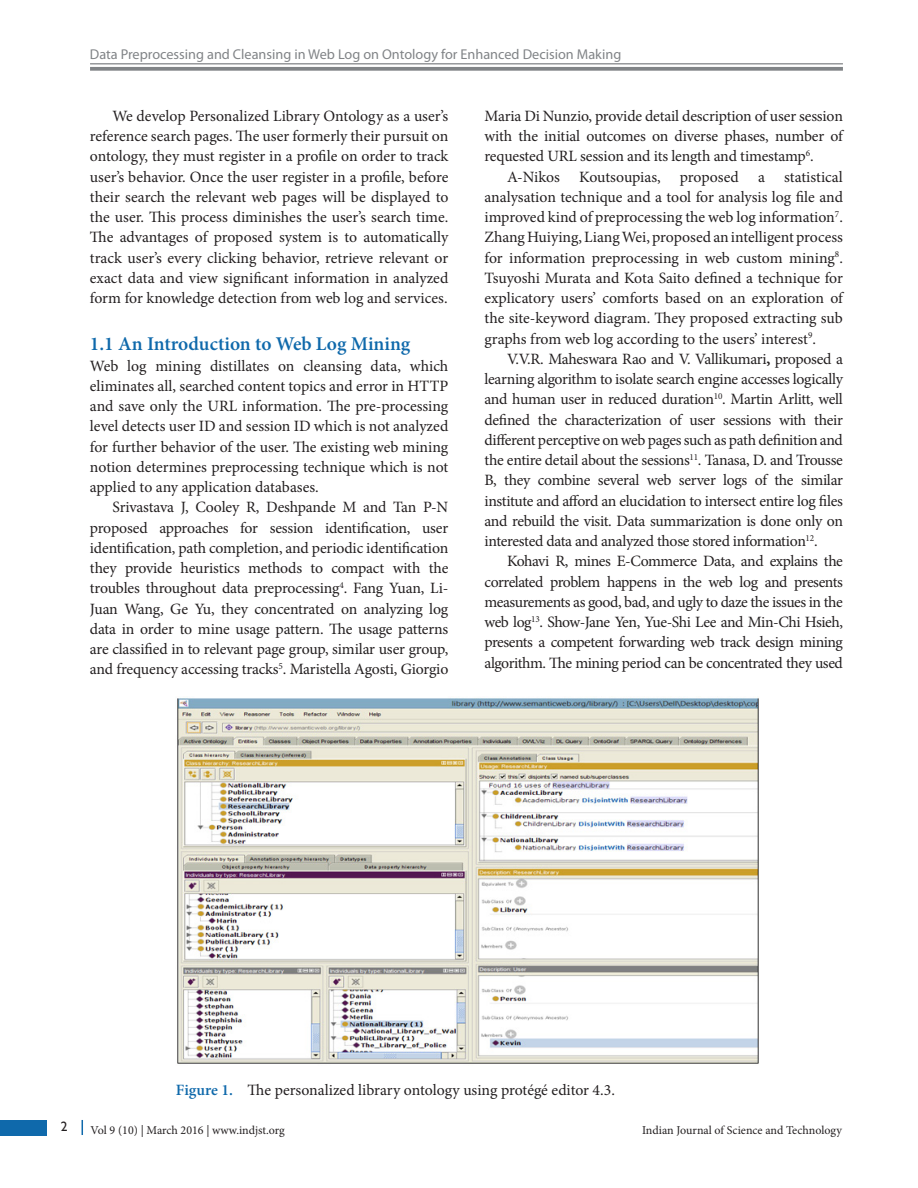
<style>
.page{position:relative;width:918px;height:1188px;background:#fff}
.page>*{position:absolute;margin:0;border:0;box-sizing:border-box;transform-origin:0 0}
.Body_SubHead1{font:600 19.5px "Minion Pro";color:#0f69ab}
.Body_Text_Ind_F{font:15.75px/20.2px "Minion Pro";letter-spacing:-.01em;color:#231f20;text-align:justify}
.Body_Text_Ind_L{font:15.75px/20.2px "Minion Pro";letter-spacing:-.02em;color:#231f20;text-align:justify}
.Body_Text{font:15.75px/20.2px "Minion Pro";color:#231f20;text-align:justify}
.t1{font:14.25px "Myriad Pro";color:#818487}
.t2{font:13.5px "Gill Sans";color:#231f20}
.t3{font:12px "Minion Pro";letter-spacing:-.005em;color:#231f20}
.s1{font-weight:700}
.s2{font-weight:600;color:#0f69ab}
</style>
<div class="page">
<div style="left:0;top:1120px;width:47px;height:15px;background:#0f69ab"></div>
<svg style="left:82px;top:1120px;width:1px;height:15px"></svg>
<hr style="left:90px;top:63px;width:753px;height:1px;background:#818487">
<svg style="left:90px;top:67px;width:753px;height:4px;fill:#818487"></svg>
<img style="left:177px;top:696px;width:582px;height:368px">
<p class="t1" style="left:90px;top:46px;width:533px">Data Preprocessing and Cleansing in Web Log on Ontology for Enhanced Decision Making</p>
<p class="Body_Text_Ind_L" style="left:90px;top:106px;width:360px;text-indent:23px">We develop Personalized Library Ontology as a user’s reference search pages. The user formerly their pursuit on ontology, they must register in a profile on order to track user’s behavior. Once the user register in a profile, before their search the relevant web pages will be displayed to the user. This process diminishes the user’s search time.<br>The advantages of proposed system is to automatically track user’s every clicking behavior, retrieve relevant or exact data and view significant information in analyzed form for knowledge detection from web log and services.</p>
<p class="Body_SubHead1" style="left:90px;top:331px;width:322px">1.1 An Introduction to Web Log Mining</p>
<p class="Body_Text" style="left:90px;top:356px;width:360px">Web log mining distillates on cleansing data, which eliminates all, searched content topics and error in HTTP and save only the URL information. The pre-processing level detects user ID and session ID which is not analyzed for further behavior of the user. The existing web mining notion determines preprocessing technique which is not applied to any application databases.</p>
<p class="Body_Text_Ind_F" style="left:90px;top:497px;width:360px;text-indent:23px">Srivastava J, Cooley R, Deshpande M and Tan P-N proposed approaches for session identification, user identification, path completion, and periodic identification they provide heuristics methods to compact with the troubles throughout data preprocessing<sup>4</sup>. Fang Yuan, Li-Juan Wang, Ge Yu, they concentrated on analyzing log data in order to mine usage pattern. The usage patterns are classified in to relevant page group, similar user group, and frequency accessing tracks<sup>5</sup>. Maristella Agosti, Giorgio</p>
<p class="Body_Text_Ind_F" style="left:485px;top:106px;width:360px">Maria Di Nunzio, provide detail description of user session with the initial outcomes on diverse phases, number of requested URL session and its length and timestamp<sup>6</sup>.</p>
<p class="Body_Text_Ind_F" style="left:485px;top:167px;width:360px;text-indent:23px">A-Nikos Koutsoupias, proposed a statistical analysation technique and a tool for analysis log file and improved kind of preprocessing the web log information<sup>7</sup>.<br>Zhang Huiying, Liang Wei, proposed an intelligent process for information preprocessing in web custom mining<sup>8</sup>.<br>Tsuyoshi Murata and Kota Saito defined a technique for explicatory users’ comforts based on an exploration of the site-keyword diagram. They proposed extracting sub graphs from web log according to the users’ interest<sup>9</sup>.</p>
<p class="Body_Text_Ind_F" style="left:485px;top:349px;width:360px;text-indent:23px">V.V.R. Maheswara Rao and V. Vallikumari<span class="s1">,</span> proposed a learning algorithm to isolate search engine accesses logically and human user in reduced duration<sup>10</sup>. Martin Arlitt, well defined the characterization of user sessions with their different perceptive on web pages such as path definition and the entire detail about the sessions<sup>11</sup>. Tanasa, D. and Trousse B, they combine several web server logs of the similar institute and afford an elucidation to intersect entire log files and rebuild the visit. Data summarization is done only on interested data and analyzed those stored information<sup>12</sup>.</p>
<p class="Body_Text_Ind_L" style="left:485px;top:551px;width:360px;text-indent:23px">Kohavi R, mines E-Commerce Data, and explains the correlated problem happens in the web log and presents measurements as good, bad, and ugly to daze the issues in the web log<sup>13</sup>. Show-Jane Yen, Yue-Shi Lee and Min-Chi Hsieh, presents a competent forwarding web track design mining algorithm. The mining period can be concentrated they used</p>
<p class="Body_Text_Ind_F" style="left:176px;top:1080px;width:441px"><span class="s2">Figure 1.</span> The personalized library ontology using protégé editor 4.3.</p>
<p class="t2" style="left:61px;top:1119px;width:8px">2</p>
<p class="t3" style="left:91px;top:1122px;width:196px">Vol 9 (10) | March 2016 | www.indjst.org</p>
<p class="t3" style="left:642px;top:1122px;width:201px">Indian Journal of Science and Technology</p>
</div>
